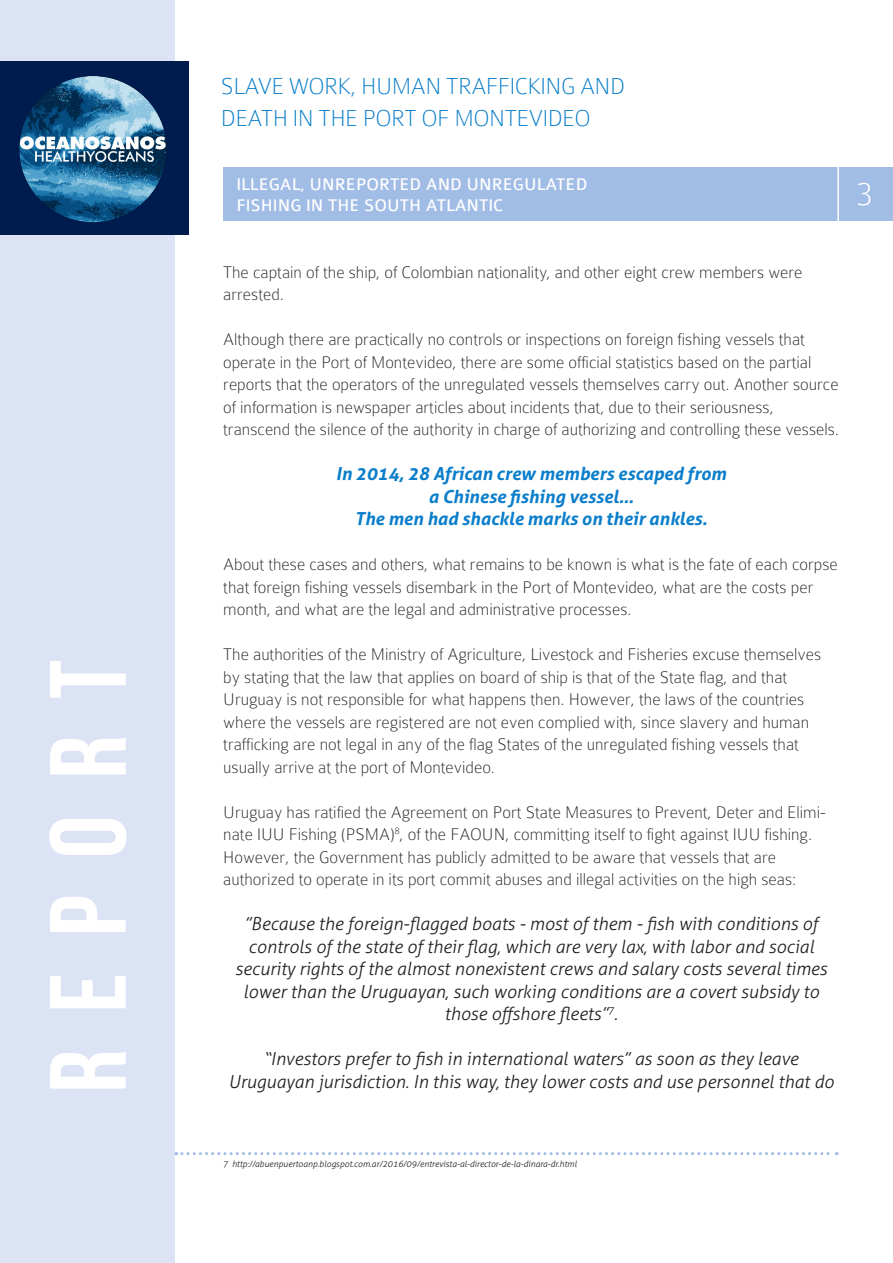
<style>
.page{position:relative;width:893px;height:1263px;background:#fff}
.page>*{position:absolute;margin:0;border:0;box-sizing:border-box;transform-origin:0 0}
.t1{font:700 108px "Bebas Neue";letter-spacing:.34em;color:#fff}
.t2{font:100 36px "Colaborate";color:#fff}
.t3{font:100 24.75px/31.5px "Colaborate";letter-spacing:-.02em;color:#0a7eca}
.t4{font:100 18px/22.5px "Colaborate";color:#231f20}
.t5{font:italic 300 18px/22.5px "Aller";color:#231f20;text-align:center}
.t6{font:italic 700 18px/22.5px "Aller";color:#0a7eca;text-align:center}
.t7{font:18px/21.6px "Colaborate";color:#fff}
.t8{font:italic 300 8.7px "Aller";color:#231f20}
</style>
<div class="page">
<div style="left:0;top:0;width:174px;height:1263px;background:#dce3f5"></div>
<div style="left:0;top:61px;width:188px;height:174px;background:#001c4e"></div>
<img style="left:19px;top:76px;width:148px;height:147px">
<div style="left:223px;top:168px;width:670px;height:53px;background:#a1bce5"></div>
<svg style="left:176px;top:1152px;width:661px;height:3px"></svg>
<hr style="left:837px;top:166px;width:2px;height:56px;background:#fff">
<h1 class="t1" style="left:29px;top:1093px;width:434px;rotate:-90deg">REPORT</h1>
<h3 class="t3" style="left:221px;top:70px;width:406px">SLAVE WORK, HUMAN TRAFFICKING AND<br>DEATH IN THE PORT OF MONTEVIDEO</h3>
<p class="t7" style="left:236px;top:173px;width:352px">ILLEGAL, UNREPORTED AND UNREGULATED<br>FISHING IN THE SOUTH ATLANTIC</p>
<h2 class="t2" style="left:857px;top:175px;width:18px">3</h2>
<p class="t4" style="left:223px;top:261px;width:581px">The captain of the ship, of Colombian nationality, and other eight crew members were arrested.</p>
<p class="t4" style="left:223px;top:328px;width:617px">Although there are practically no controls or inspections on foreign fishing vessels that operate in the Port of Montevideo, there are some official statistics based on the partial reports that the operators of the unregulated vessels themselves carry out. Another source of information is newspaper articles about incidents that, due to their seriousness, transcend the silence of the authority in charge of authorizing and controlling these vessels.</p>
<p class="t6" style="left:336px;top:462px;width:392px">In 2014, 28 African crew members escaped from a Chinese fishing vessel…<br>The men had shackle marks on their ankles.</p>
<p class="t4" style="left:223px;top:553px;width:616px">About these cases and others, what remains to be known is what is the fate of each corpse that foreign fishing vessels disembark in the Port of Montevideo, what are the costs per month, and what are the legal and administrative processes.</p>
<p class="t4" style="left:223px;top:643px;width:599px">The authorities of the Ministry of Agriculture, Livestock and Fisheries excuse themselves by stating that the law that applies on board of ship is that of the State flag, and that Uruguay is not responsible for what happens then. However, the laws of the countries where the vessels are registered are not even complied with, since slavery and human trafficking are not legal in any of the flag States of the unregulated fishing vessels that usually arrive at the port of Montevideo.</p>
<p class="t4" style="left:223px;top:801px;width:604px">Uruguay has ratified the Agreement on Port State Measures to Prevent, Deter and Elimi&shy;nate IUU Fishing (PSMA)<sup>8</sup>, of the FAOUN, committing itself to fight against IUU fishing.<br>However, the Government has publicly admitted to be aware that vessels that are authorized to operate in its port commit abuses and illegal activities on the high seas:</p>
<p class="t5" style="left:235px;top:912px;width:593px">”Because the foreign-flagged boats - most of them - fish with conditions of controls of the state of their flag, which are very lax, with labor and social security rights of the almost nonexistent crews and salary costs several times lower than the Uruguayan, such working conditions are a covert subsidy to those offshore fleets”<sup>7</sup>.</p>
<p class="t5" style="left:229px;top:1047px;width:607px">“Investors prefer to fish in international waters” as soon as they leave<br>Uruguayan jurisdiction. In this way, they lower costs and use personnel that do</p>
<p class="t8" style="left:223px;top:1159px;width:356px">7 http://abuenpuertoanp.blogspot.com.ar/2016/09/entrevista-al-director-de-la-dinara-dr.html</p>
</div>
